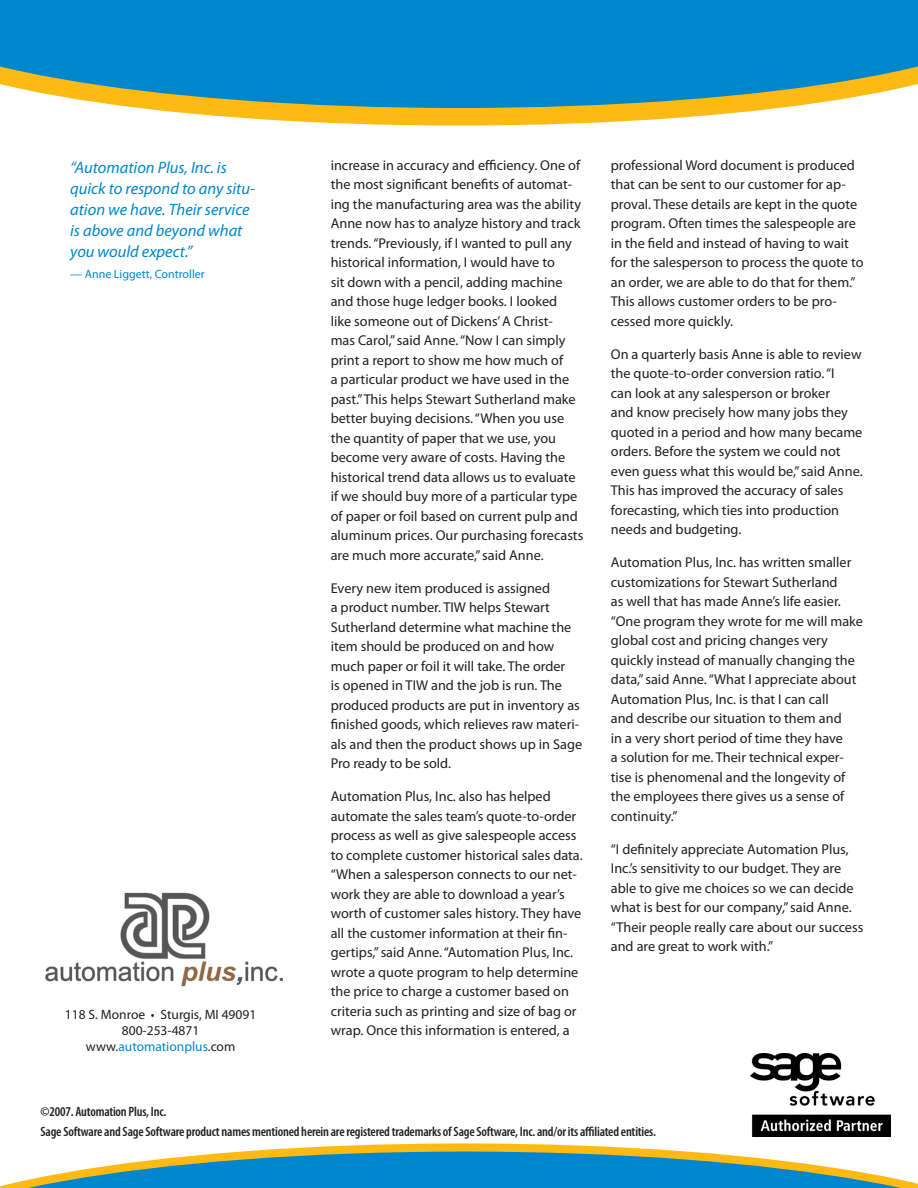
<style>
.page{position:relative;width:918px;height:1188px;background:#fff}
.page>*{position:absolute;margin:0;border:0;box-sizing:border-box;transform-origin:0 0}
.t1{font:italic 16.5px/21px "Myriad Pro";color:#0086cc}
.t2{font:14.25px/19.5px "Myriad Pro";color:#231f20}
.t3{font:600 condensed 13.5px/20.2px "Myriad Pro";letter-spacing:-.015em;color:#231f20}
.t4{font:13.5px/16.2px "Myriad Pro";color:#231f20;text-align:center}
.t5{font:12px "Myriad Pro";color:#0086cc}
.s1{color:#0086cc}
</style>
<div class="page">
<svg style="left:140px;top:108px;width:638px;height:18px;fill:#fcba13"></svg>
<svg style="left:0;top:0;width:918px;height:108px;background:#1c8ebd"></svg>
<svg style="left:0;top:1143px;width:918px;height:45px"></svg>
<img style="left:45px;top:892px;width:238px;height:95px">
<img style="left:751px;top:1053px;width:140px;height:84px">
<p class="t1" style="left:70px;top:157px;width:187px">“Automation Plus, Inc. is quick to respond to any situ&shy;ation we have. Their service is above and beyond what you would expect.”</p>
<p class="t5" style="left:70px;top:267px;width:136px">— Anne Liggett, Controller</p>
<p class="t4" style="left:65px;top:1006px;width:193px">118 S. Monroe • Sturgis, MI 49091<br>800-253-4871 www.<span class="s1">automationplus</span>.com</p>
<p class="t2" style="left:331px;top:156px;width:254px">increase in accuracy and efficiency. One of the most significant benefits of automat&shy;ing the manufacturing area was the ability Anne now has to analyze history and track trends. “Previously, if I wanted to pull any historical information, I would have to<br>sit down with a pencil, adding machine and those huge ledger books. I looked<br>like someone out of Dickens’ A Christ-<br>mas Carol,” said Anne. “Now I can simply print a report to show me how much of<br>a particular product we have used in the past.” This helps Stewart Sutherland make better buying decisions. “When you use the quantity of paper that we use, you become very aware of costs. Having the historical trend data allows us to evaluate if we should buy more of a particular type of paper or foil based on current pulp and aluminum prices. Our purchasing forecasts are much more accurate,” said Anne.</p>
<p class="t2" style="left:331px;top:579px;width:253px">Every new item produced is assigned<br>a product number. TIW helps Stewart Sutherland determine what machine the item should be produced on and how much paper or foil it will take. The order<br>is opened in TIW and the job is run. The produced products are put in inventory as finished goods, which relieves raw materi&shy;als and then the product shows up in Sage Pro ready to be sold.</p>
<p class="t2" style="left:331px;top:787px;width:254px">Automation Plus, Inc. also has helped automate the sales team’s quote-to-order process as well as give salespeople access to complete customer historical sales data. “When a salesperson connects to our net&shy;work they are able to download a year’s worth of customer sales history. They have all the customer information at their fin&shy;gertips,” said Anne. “Automation Plus, Inc. wrote a quote program to help determine the price to charge a customer based on criteria such as printing and size of bag or wrap. Once this information is entered, a</p>
<p class="t2" style="left:611px;top:156px;width:254px">professional Word document is produced that can be sent to our customer for ap&shy;proval. These details are kept in the quote program. Often times the salespeople are in the field and instead of having to wait for the salesperson to process the quote to an order, we are able to do that for them.” This allows customer orders to be pro&shy;cessed more quickly.</p>
<p class="t2" style="left:611px;top:345px;width:253px">On a quarterly basis Anne is able to review the quote-to-order conversion ratio. “I<br>can look at any salesperson or broker<br>and know precisely how many jobs they quoted in a period and how many became orders. Before the system we could not even guess what this would be,” said Anne.<br>This has improved the accuracy of sales forecasting, which ties into production needs and budgeting.</p>
<p class="t2" style="left:611px;top:553px;width:254px">Automation Plus, Inc. has written smaller customizations for Stewart Sutherland<br>as well that has made Anne’s life easier. “One program they wrote for me will make global cost and pricing changes very quickly instead of manually changing the data,” said Anne. “What I appreciate about Automation Plus, Inc. is that I can call<br>and describe our situation to them and<br>in a very short period of time they have<br>a solution for me. Their technical exper&shy;tise is phenomenal and the longevity of the employees there gives us a sense of continuity.”</p>
<p class="t2" style="left:611px;top:840px;width:254px">“I definitely appreciate Automation Plus, Inc.’s sensitivity to our budget. They are able to give me choices so we can decide what is best for our company,” said Anne. “Their people really care about our success and are great to work with.”</p>
<p class="t3" style="left:40px;top:1101px;width:617px">©2007. Automation Plus, Inc.<br>Sage Software and Sage Software product names mentioned herein are registered trademarks of Sage Software, Inc. and/or its affiliated entities.</p>
</div>
